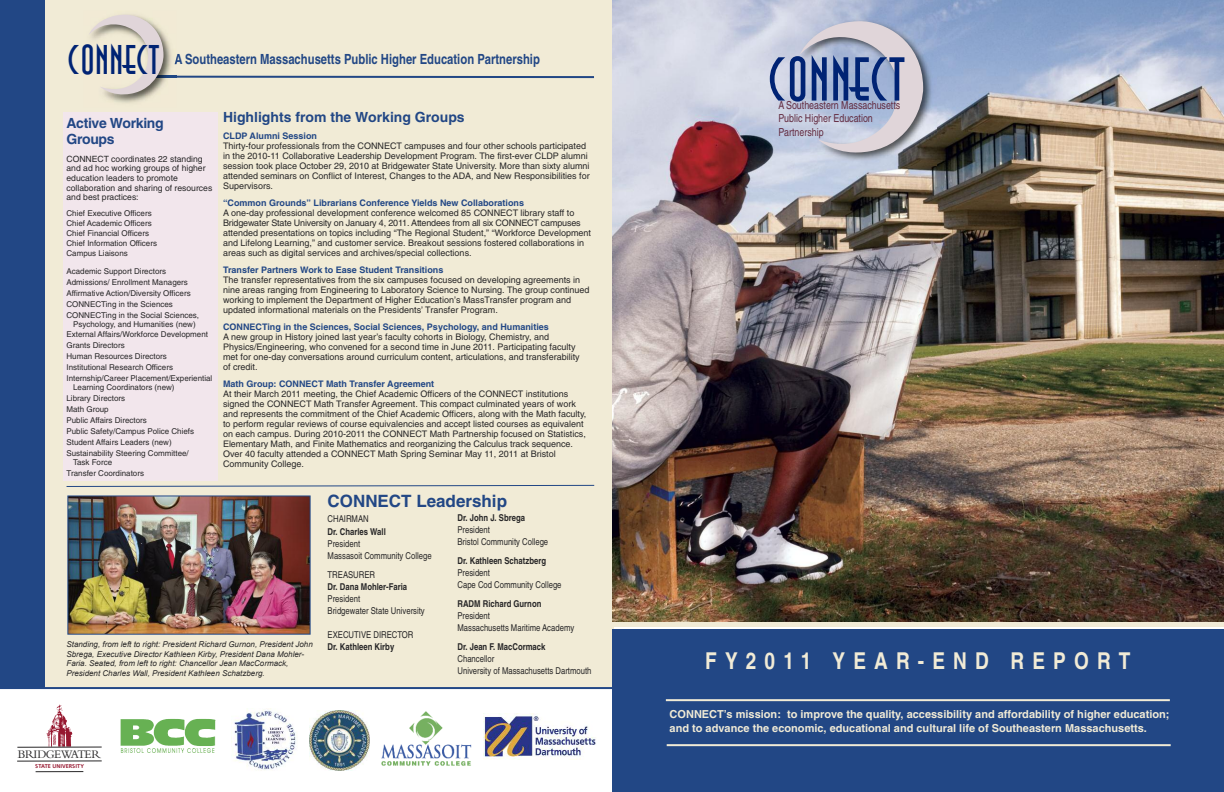
<style>
.page{position:relative;width:1224px;height:792px;background:#fff}
.page>*{position:absolute;margin:0;border:0;box-sizing:border-box;transform-origin:0 0}
.t1{font:64.9px "Anna DTC";color:#002374}
.t2{font:43.5px "Anna DTC";color:#002374}
.t3{font:700 condensed 23.2px "Helvetica";letter-spacing:.35em;color:#f1ebd6}
.t4{font:700 17px "Helvetica";color:#224785}
.t5{font:700 condensed 14px "Helvetica";color:#224785}
.t6{font:700 14px "Helvetica";color:#224785}
.t7{font:700 14px/16px "Helvetica";letter-spacing:-.025em;color:#224785}
.t8{font:12px "Bembo";letter-spacing:-.05em;color:#272627}
.t9{font:700 11px/14px "Helvetica";color:#f1ebd6}
.t10{font:condensed 11px/13.2px "Helvetica";color:#622b40}
.t11{font:condensed 9.4px/12px "Helvetica";color:#272627}
.t12{font:700 condensed 9.4px "Helvetica";color:#272627}
.t13{font:9px/10px "Helvetica";color:#272627}
.t14{font:700 9px "Helvetica";color:#224785}
.t15{font:8.6px/9.6px "Helvetica";color:#272627}
.t16{font:8px/11px "Helvetica";color:#272627}
.t17{font:italic 8px/9.6px "Arial";color:#272627}
.t18{font:5.8px "Frugal Sans Bold DTC";color:#96172f}
</style>
<div class="page">
<div style="left:45px;top:0;width:569px;height:687px;background:#f1ebd6"></div>
<div style="left:612px;top:629px;width:612px;height:163px;background:#224785"></div>
<div style="left:0;top:0;width:45px;height:688px;background:#224785"></div>
<img style="left:612px;top:0;width:612px;height:623px">
<img style="left:795px;top:17px;width:141px;height:149px">
<svg style="left:799px;top:21px;width:124px;height:136px;background:#b8bed1"></svg>
<hr style="left:611px;top:623px;width:613px;height:4px;background:#f1ebd6">
<img style="left:69px;top:497px;width:240px;height:136px">
<img style="left:120px;top:718px;width:96px;height:35px">
<img style="left:233px;top:708px;width:63px;height:63px">
<img style="left:381px;top:711px;width:91px;height:55px">
<img style="left:484px;top:714px;width:112px;height:46px">
<img style="left:309px;top:710px;width:60px;height:60px">
<img style="left:43px;top:705px;width:32px;height:42px">
<hr style="left:17px;top:747px;width:85px;height:1px;background:#272627">
<hr style="left:17px;top:760px;width:85px;height:2px;background:#272627">
<hr style="left:36px;top:771px;width:47px;height:1px;background:#272627">
<svg style="left:88px;top:14px;width:506px;height:83px"></svg>
<svg style="left:66px;top:485px;width:528px;height:2px"></svg>
<hr style="left:0;top:687px;width:614px;height:2px;background:#224785">
<hr style="left:666px;top:699px;width:504px;height:2px;background:#f1ebd6">
<hr style="left:667px;top:744px;width:504px;height:2px;background:#f1ebd6">
<div style="left:64px;top:112px;width:154px;height:369px;background:#f2e6ec"></div>
<h2 class="t2" style="left:68px;top:33px;width:92px">CONNECT</h2>
<h3 class="t5" style="left:174px;top:54px;width:367px">A Southeastern Massachusetts Public Higher Education Partnership</h3>
<h3 class="t7" style="left:67px;top:117px;width:99px">Active Working<br>Groups</h3>
<p class="t15" style="left:67px;top:155px;width:147px">CONNECT coordinates 22 standing and ad hoc working groups of higher education leaders to promote collaboration and sharing of resources and best practices:</p>
<p class="t16" style="left:67px;top:209px;width:92px;line-height:10px">Chief Executive Officers<br>Chief Academic Officers<br>Chief Financial Officers<br>Chief Information Officers<br>Campus Liaisons</p>
<p class="t16" style="left:67px;top:267px;width:134px">Academic Support Directors Admissions/ Enrollment Managers Affirmative Action/Diversity Officers CONNECTing in the Sciences CONNECTing in the Social Sciences,</p>
<p class="t16" style="left:67px;top:320px;width:143px;line-height:10px;text-indent:7px">Psychology, and Humanities (new)<br>External Affairs/Workforce Development</p>
<p class="t16" style="left:67px;top:341px;width:147px">Grants Directors<br>Human Resources Directors<br>Institutional Research Officers<br>Internship/Career Placement/Experiential</p>
<p class="t16" style="left:67px;top:383px;width:129px;text-indent:7px">Learning Coordinators (new)<br>Library Directors<br>Math Group<br>Public Affairs Directors<br>Public Safety/Campus Police Chiefs<br>Student Affairs Leaders (new)<br>Sustainability Steering Committee/</p>
<p class="t16" style="left:67px;top:458px;width:79px;text-indent:7px">Task Force<br>Transfer Coordinators</p>
<h3 class="t6" style="left:223px;top:112px;width:243px">Highlights from the Working Groups</h3>
<p class="t14" style="left:223px;top:132px;width:96px">CLDP Alumni Session</p>
<p class="t13" style="left:223px;top:141px;width:368px">Thirty-four professionals from the CONNECT campuses and four other schools participated in the 2010-11 Collaborative Leadership Development Program. The first-ever CLDP alumni session took place October 29, 2010 at Bridgewater State University. More than sixty alumni attended seminars on Conflict of Interest, Changes to the ADA, and New Responsibilities for Supervisors.</p>
<p class="t14" style="left:223px;top:199px;width:303px">“Common Grounds” Librarians Conference Yields New Collaborations</p>
<p class="t13" style="left:223px;top:208px;width:370px">A one-day professional development conference welcomed 85 CONNECT library staff to Bridgewater State University on January 4, 2011. Attendees from all six CONNECT campuses attended presentations on topics including “The Regional Student,” “Workforce Development and Lifelong Learning,” and customer service. Breakout sessions fostered collaborations in areas such as digital services and archives/special collections.</p>
<p class="t14" style="left:223px;top:266px;width:222px">Transfer Partners Work to Ease Student Transitions</p>
<p class="t13" style="left:223px;top:275px;width:368px">The transfer representatives from the six campuses focused on developing agreements in nine areas ranging from Engineering to Laboratory Science to Nursing. The group continued working to implement the Department of Higher Education’s MassTransfer program and updated informational materials on the Presidents’ Transfer Program.</p>
<p class="t14" style="left:223px;top:323px;width:327px">CONNECTing in the Sciences, Social Sciences, Psychology, and Humanities</p>
<p class="t13" style="left:223px;top:332px;width:358px">A new group in History joined last year’s faculty cohorts in Biology, Chemistry, and Physics/Engineering, who convened for a second time in June 2011. Participating faculty met for one-day conversations around curriculum content, articulations, and transferability of credit.</p>
<p class="t14" style="left:223px;top:380px;width:213px">Math Group: CONNECT Math Transfer Agreement</p>
<p class="t13" style="left:223px;top:389px;width:365px">At their March 2011 meeting, the Chief Academic Officers of the CONNECT institutions signed the CONNECT Math Transfer Agreement. This compact culminated years of work and represents the commitment of the Chief Academic Officers, along with the Math faculty, to perform regular reviews of course equivalencies and accept listed courses as equivalent on each campus. During 2010-2011 the CONNECT Math Partnership focused on Statistics, Elementary Math, and Finite Mathematics and reorganizing the Calculus track sequence.<br>Over 40 faculty attended a CONNECT Math Spring Seminar May 11, 2011 at Bristol Community College.</p>
<p class="t17" style="left:67px;top:639px;width:248px">Standing, from left to right: President Richard Gurnon, President John Sbrega, Executive Director Kathleen Kirby, President Dana Mohler-Faria. Seated, from left to right: Chancellor Jean MacCormack, President Charles Wall, President Kathleen Schatzberg.</p>
<h3 class="t4" style="left:328px;top:494px;width:181px">CONNECT Leadership</h3>
<p class="t12" style="left:457px;top:515px;width:69px">Dr. John J. Sbrega</p>
<p class="t11" style="left:457px;top:525px;width:92px">President<br>Bristol Community College</p>
<p class="t12" style="left:457px;top:558px;width:90px">Dr. Kathleen Schatzberg</p>
<p class="t11" style="left:457px;top:568px;width:106px">President<br>Cape Cod Community College</p>
<p class="t12" style="left:457px;top:601px;width:85px">RADM Richard Gurnon</p>
<p class="t11" style="left:457px;top:611px;width:118px">President<br>Massachusetts Maritime Academy</p>
<p class="t12" style="left:457px;top:644px;width:89px">Dr. Jean F. MacCormack</p>
<p class="t11" style="left:457px;top:654px;width:136px">Chancellor<br>University of Massachusetts Dartmouth</p>
<p class="t11" style="left:328px;top:514px;width:43px">CHAIRMAN</p>
<p class="t12" style="left:328px;top:528px;width:60px">Dr. Charles Wall</p>
<p class="t11" style="left:328px;top:539px;width:106px">President<br>Massasoit Community College</p>
<p class="t11" style="left:328px;top:570px;width:49px">TREASURER</p>
<p class="t12" style="left:328px;top:583px;width:81px">Dr. Dana Mohler-Faria</p>
<p class="t11" style="left:328px;top:594px;width:99px">President<br>Bridgewater State University</p>
<p class="t11" style="left:328px;top:630px;width:87px">EXECUTIVE DIRECTOR</p>
<p class="t12" style="left:328px;top:643px;width:68px">Dr. Kathleen Kirby</p>
<h3 class="t8" style="left:18px;top:750px;width:85px">BRIDGEWATER</h3>
<p class="t18" style="left:35px;top:763px;width:50px">STATE UNIVERSITY</p>
<h1 class="t1" style="left:768px;top:40px;width:137px">CONNECT</h1>
<p class="t10" style="left:778px;top:100px;width:123px">A Southeastern Massachusetts<br>Public Higher Education<br>Partnership</p>
<h3 class="t3" style="left:705px;top:653px;width:427px">FY2011 YEAR-END REPORT</h3>
<p class="t9" style="left:670px;top:708px;width:502px">CONNECT’s mission: to improve the quality, accessibility and affordability of higher education; and to advance the economic, educational and cultural life of Southeastern Massachusetts.</p>
</div>
